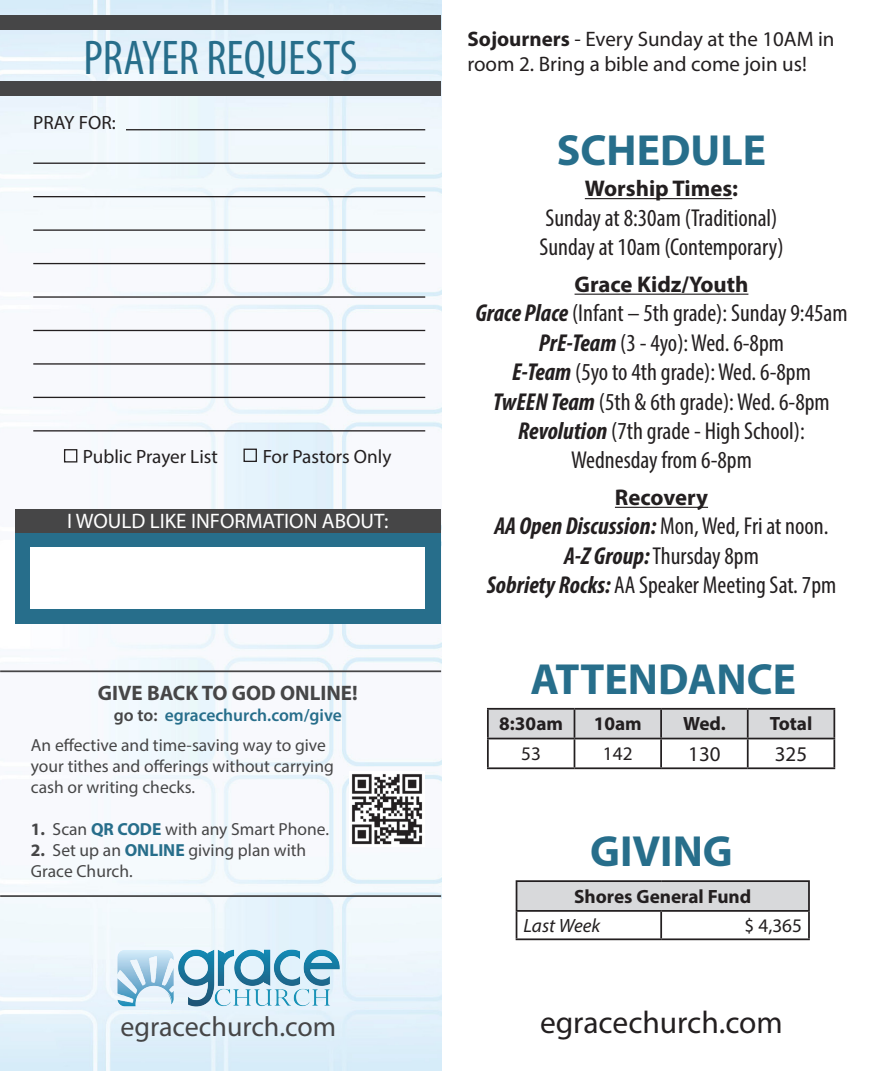
<style>
.page{position:relative;width:882px;height:1071px;background:#fff}
.page>*{position:absolute;margin:0;border:0;box-sizing:border-box;transform-origin:0 0}
.t1{font:condensed 49px "Myriad Pro";color:#276e8b}
.t2{font:700 43.75px "Myriad Pro";color:#276e8b}
.t3{font:31.5px "Myriad Pro";color:#231f20}
.t4{font:28px "Myriad Pro";color:#464647}
.t5{font:condensed 24.5px/29.4px "Myriad Pro";color:#231f20;text-align:center}
.t6{font:700 22.75px "Myriad Pro";color:#231f20}
.t7{font:21px/25.2px "Myriad Pro";color:#231f20}
.t8{font:21px "Myriad Pro";color:#fff}
.t9{font:700 21px "Myriad Pro";color:#464647}
.t10{font:19.25px "Myriad Pro";color:#231f20}
.t11{font:700 19.25px "Myriad Pro";color:#231f20}
.t12{font:italic 19.25px "Myriad Pro";color:#231f20}
.t13{font:17.5px/21px "Myriad Pro";color:#464647}
.t14{font:600 17.5px "Myriad Pro";color:#276e8b}
.s1{font-weight:700}
.s2{font-weight:700;font-style:italic}
.s3{color:#464647}
.s4{font-weight:700;color:#276e8b}
</style>
<div class="page">
<img style="left:0;top:0;width:441px;height:1071px">
<div style="left:15px;top:533px;width:425px;height:91px;background:#276e8b"></div>
<div style="left:30px;top:548px;width:395px;height:61px;background:#fff"></div>
<div style="left:15px;top:509px;width:425px;height:24px;background:#464647"></div>
<div style="left:0;top:16px;width:441px;height:14px;background:#464647"></div>
<div style="left:0;top:82px;width:441px;height:14px;background:#464647"></div>
<div style="left:64px;top:449px;width:13px;height:14px;border:1px solid #231f20"></div>
<div style="left:244px;top:449px;width:13px;height:13px;border:1px solid #231f20"></div>
<hr style="left:126px;top:129px;width:299px;height:1px;background:#231f20">
<hr style="left:33px;top:163px;width:392px;height:1px;background:#231f20">
<hr style="left:33px;top:196px;width:392px;height:1px;background:#231f20">
<hr style="left:33px;top:229px;width:392px;height:2px;background:#231f20">
<hr style="left:33px;top:263px;width:392px;height:1px;background:#231f20">
<hr style="left:33px;top:296px;width:392px;height:2px;background:#231f20">
<hr style="left:33px;top:330px;width:392px;height:1px;background:#231f20">
<hr style="left:33px;top:397px;width:392px;height:1px;background:#231f20">
<hr style="left:33px;top:363px;width:392px;height:2px;background:#231f20">
<hr style="left:33px;top:430px;width:392px;height:2px;background:#231f20">
<img style="left:113px;top:947px;width:231px;height:61px">
<div style="left:517px;top:881px;width:292px;height:30px;background:#d8d9db"></div>
<hr style="left:516px;top:880px;width:145px;height:2px;background:#231f20">
<hr style="left:661px;top:880px;width:149px;height:2px;background:#231f20">
<hr style="left:808px;top:882px;width:2px;height:28px;background:#231f20">
<hr style="left:516px;top:910px;width:145px;height:2px;background:#231f20">
<svg style="left:516px;top:882px;width:1px;height:56px"></svg>
<hr style="left:661px;top:910px;width:149px;height:2px;background:#231f20">
<hr style="left:660px;top:912px;width:2px;height:26px;background:#231f20">
<hr style="left:808px;top:912px;width:2px;height:26px;background:#231f20">
<hr style="left:516px;top:938px;width:145px;height:2px;background:#231f20">
<hr style="left:661px;top:938px;width:149px;height:2px;background:#231f20">
<hr style="left:585px;top:198px;width:147px;height:1px;background:#231f20">
<hr style="left:575px;top:294px;width:173px;height:1px;background:#231f20">
<hr style="left:615px;top:507px;width:93px;height:1px;background:#231f20">
<img style="left:349px;top:772px;width:75px;height:74px">
<hr style="left:0;top:670px;width:441px;height:2px;background:#464647">
<hr style="left:0;top:895px;width:441px;height:2px;background:#464647">
<hr style="left:487px;top:708px;width:87px;height:2px;background:#231f20">
<hr style="left:487px;top:710px;width:2px;height:28px;background:#231f20">
<hr style="left:574px;top:708px;width:87px;height:2px;background:#231f20">
<hr style="left:661px;top:708px;width:87px;height:2px;background:#231f20">
<hr style="left:748px;top:708px;width:87px;height:2px;background:#231f20">
<hr style="left:833px;top:710px;width:2px;height:28px;background:#231f20">
<hr style="left:487px;top:738px;width:87px;height:1px;background:#231f20">
<hr style="left:487px;top:739px;width:2px;height:28px;background:#231f20">
<svg style="left:488px;top:709px;width:346px;height:58px"></svg>
<hr style="left:661px;top:738px;width:87px;height:1px;background:#231f20">
<hr style="left:660px;top:739px;width:2px;height:28px;background:#231f20">
<hr style="left:748px;top:738px;width:87px;height:1px;background:#231f20">
<hr style="left:747px;top:739px;width:2px;height:28px;background:#231f20">
<hr style="left:833px;top:739px;width:2px;height:28px;background:#231f20">
<hr style="left:487px;top:767px;width:87px;height:2px;background:#231f20">
<hr style="left:574px;top:767px;width:87px;height:2px;background:#231f20">
<hr style="left:661px;top:767px;width:87px;height:2px;background:#231f20">
<hr style="left:748px;top:767px;width:87px;height:2px;background:#231f20">
<p class="t1" style="left:83px;top:28px;width:276px">PRAYER REQUESTS</p>
<p class="t10" style="left:33px;top:111px;width:84px">PRAY FOR:</p>
<p class="t10" style="left:83px;top:444px;width:137px">Public Prayer List</p>
<p class="t10" style="left:263px;top:444px;width:130px">For Pastors Only</p>
<p class="t8" style="left:67px;top:508px;width:323px">I WOULD LIKE INFORMATION ABOUT:</p>
<p class="t7" style="left:467px;top:26px;width:369px"><span class="s1">Sojourners</span> - Every Sunday at the 10AM in room 2. Bring a bible and come join us!</p>
<p class="t2" style="left:557px;top:122px;width:211px">SCHEDULE</p>
<p class="t6" style="left:585px;top:174px;width:155px">Worship Times:</p>
<p class="t5" style="left:545px;top:203px;width:234px">Sunday at 8:30am (Traditional)</p>
<p class="t5" style="left:539px;top:232px;width:246px">Sunday at 10am (Contemporary)</p>
<p class="t6" style="left:575px;top:269px;width:175px">Grace Kidz/Youth</p>
<p class="t5" style="left:475px;top:298px;width:374px"><span class="s2">Grace Place</span> (Infant – 5th grade): Sunday 9:45am</p>
<p class="t5" style="left:539px;top:328px;width:247px"><span class="s2">PrE-Team</span> (3 - 4yo): Wed. 6-8pm</p>
<p class="t5" style="left:512px;top:357px;width:300px"><span class="s2">E-Team</span> (5yo to 4th grade): Wed. 6-8pm</p>
<p class="t5" style="left:493px;top:386px;width:338px"><span class="s2">TwEEN Team</span> (5th &amp; 6th grade): Wed. 6-8pm</p>
<p class="t5" style="left:518px;top:416px;width:288px"><span class="s2">Revolution</span> (7th grade - High School):<br>Wednesday from 6-8pm</p>
<p class="t6" style="left:615px;top:483px;width:95px">Recovery</p>
<p class="t5" style="left:494px;top:511px;width:336px"><span class="s2">AA Open Discussion:</span> Mon, Wed, Fri at noon.</p>
<p class="t5" style="left:564px;top:541px;width:196px"><span class="s2">A-Z Group:</span> Thursday 8pm</p>
<p class="t5" style="left:487px;top:570px;width:351px"><span class="s2">Sobriety Rocks:</span> AA Speaker Meeting Sat. 7pm</p>
<p class="t2" style="left:531px;top:651px;width:267px">ATTENDANCE</p>
<p class="t9" style="left:98px;top:679px;width:261px">GIVE BACK TO GOD ONLINE!</p>
<p class="t14" style="left:114px;top:704px;width:229px"><span class="s3">go to:</span> egracechurch.com/give</p>
<p class="t11" style="left:499px;top:711px;width:65px">8:30am</p>
<p class="t11" style="left:594px;top:711px;width:50px">10am</p>
<p class="t11" style="left:683px;top:711px;width:44px">Wed.</p>
<p class="t11" style="left:770px;top:711px;width:44px">Total</p>
<p class="t10" style="left:521px;top:742px;width:21px">53</p>
<p class="t10" style="left:603px;top:742px;width:31px">142</p>
<p class="t7" style="left:688px;top:741px;width:34px">130</p>
<p class="t7" style="left:775px;top:741px;width:34px">325</p>
<p class="t13" style="left:31px;top:735px;width:304px">An effective and time-saving way to give your tithes and offerings without carrying cash or writing checks.</p>
<p class="t13" style="left:31px;top:819px;width:300px"><span class="s1">1.</span> Scan <span class="s4">QR CODE</span> with any Smart Phone.</p>
<p class="t13" style="left:31px;top:840px;width:277px"><span class="s1">2.</span> Set up an <span class="s4">ONLINE</span> giving plan with<br>Grace Church.</p>
<p class="t2" style="left:590px;top:823px;width:144px">GIVING</p>
<p class="t4" style="left:121px;top:1009px;width:217px">egracechurch.com</p>
<p class="t11" style="left:574px;top:884px;width:179px">Shores General Fund</p>
<p class="t12" style="left:524px;top:914px;width:78px">Last Week</p>
<p class="t10" style="left:745px;top:914px;width:59px">$ 4,365</p>
<p class="t3" style="left:540px;top:1003px;width:244px">egracechurch.com</p>
</div>
